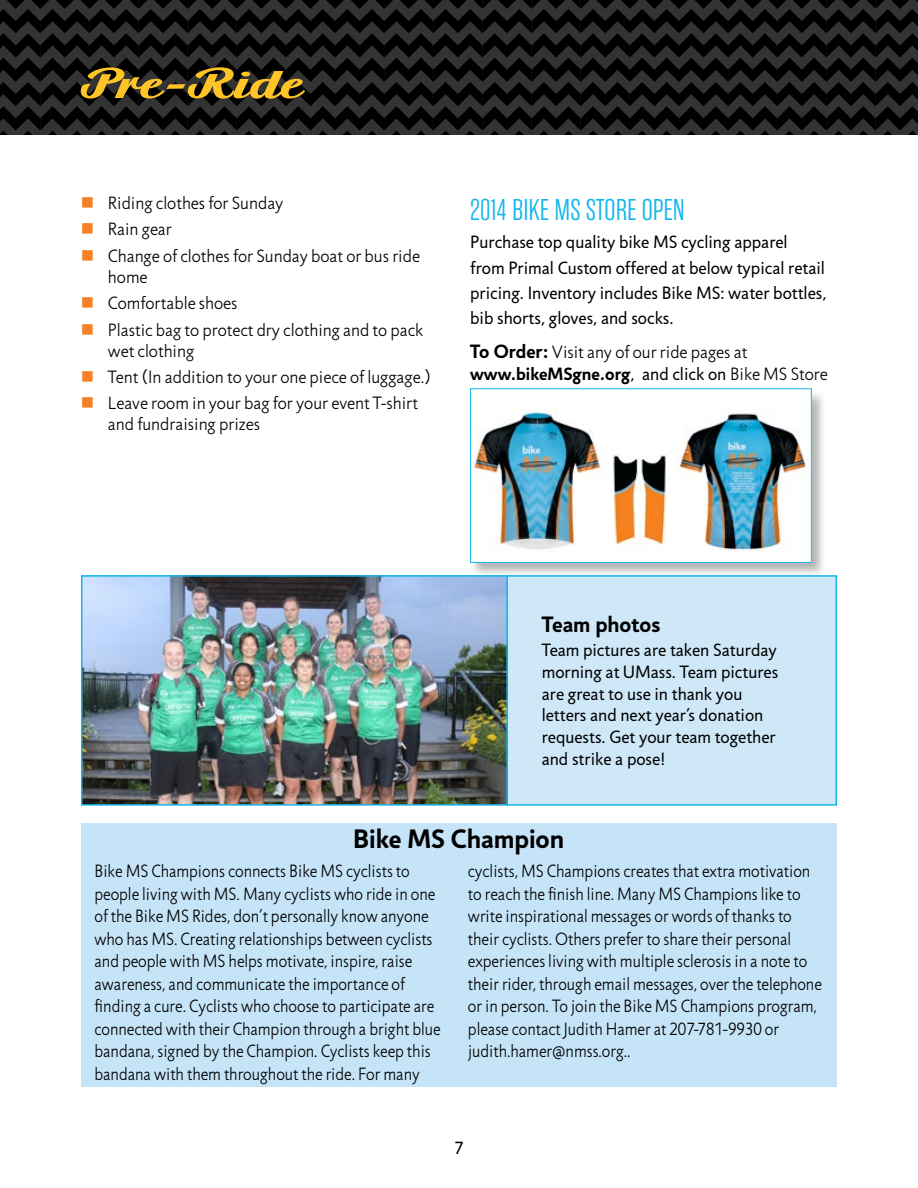
<style>
.page{position:relative;width:918px;height:1188px;background:#fff}
.page>*{position:absolute;margin:0;border:0;box-sizing:border-box;transform-origin:0 0}
.t1{font:52.5px "Zierfische";letter-spacing:.04em;color:#ffc425;scale:1.25 1}
.t2{font:300 30px "Rama Gothic E";color:#13b6ea}
.t3{font:700 27px "Jigsaw";color:#000}
.t4{font:700 22.5px "Jigsaw";color:#000}
.t5{font:300 18px/22.5px "Jigsaw";color:#000;scale:.94 1}
.t6{font:300 18px/26.4px "Jigsaw";color:#000}
.t7{font:18px/21.8px "Jigsaw";color:#000}
.s1{font-weight:700;font-size:19.5px}
.s2{font-weight:700}
.s3{font-weight:400}
</style>
<div class="page">
<svg style="left:0;top:0;width:918px;height:135px;background:#1a1a1a"></svg>
<div style="left:470px;top:389px;width:356px;height:189px;background:#000;opacity:.29"></div>
<img style="left:472px;top:392px;width:338px;height:169px">
<div style="left:470px;top:388px;width:342px;height:175px;border:1px solid #13b6ea"></div>
<div style="left:81px;top:824px;width:756px;height:263px;background:#c5e4f7"></div>
<div style="left:507px;top:576px;width:329px;height:229px;background:#cee8f8"></div>
<div style="left:507px;top:575px;width:330px;height:231px;border:2px solid #13b6ea"></div>
<img style="left:84px;top:578px;width:421px;height:225px">
<div style="left:81px;top:575px;width:427px;height:231px;border:2px solid #13b6ea"></div>
<h1 class="t1" style="left:81px;top:56px;width:177px">Pre-Ride</h1>
<p class="t6" style="left:108px;top:190px;width:314px">Riding clothes for Sunday<br>Rain gear<br>Change of clothes for Sunday boat or bus ride</p>
<p class="t6" style="left:108px;top:264px;width:317px">home<br>Comfortable shoes<br>Plastic bag to protect dry clothing and to pack</p>
<p class="t6" style="left:108px;top:337px;width:324px">wet clothing<br>Tent (In addition to your one piece of luggage.)<br>Leave room in your bag for your event T-shirt</p>
<p class="t6" style="left:108px;top:411px;width:154px">and fundraising prizes</p>
<h2 class="t2" style="left:470px;top:194px;width:216px">2014 BIKE MS STORE OPEN</h2>
<p class="t7" style="left:470px;top:230px;width:358px;line-height:25.2px">Purchase top quality bike MS cycling apparel from Primal Custom offered at below typical retail pricing. Inventory includes Bike MS: water bottles, bib shorts, gloves, and socks.</p>
<p class="t6" style="left:470px;top:342px;width:359px;line-height:21.8px"><span class="s1">To Order:</span> Visit any of our ride pages at <span class="s2">www.bikeMSgne.org</span><span class="s3">, and click on</span> Bike MS Store</p>
<p class="t4" style="left:542px;top:611px;width:120px">Team photos</p>
<p class="t7" style="left:542px;top:639px;width:238px">Team pictures are taken Saturday morning at UMass. Team pictures are great to use in thank you letters and next year’s donation requests. Get your team together and strike a pose!</p>
<h3 class="t3" style="left:353px;top:823px;width:213px">Bike MS Champion</h3>
<p class="t5" style="left:94px;top:860px;width:370px">Bike MS Champions connects Bike MS cyclists to people living with MS. Many cyclists who ride in one of the Bike MS Rides, don’t personally know anyone who has MS. Creating relationships between cyclists and people with MS helps motivate, inspire, raise awareness, and communicate the importance of finding a cure. Cyclists who choose to participate are connected with their Champion through a bright blue bandana, signed by the Champion. Cyclists keep this bandana with them throughout the ride. For many</p>
<p class="t5" style="left:468px;top:860px;width:378px">cyclists, MS Champions creates that extra motivation to reach the finish line. Many MS Champions like to write inspirational messages or words of thanks to their cyclists. Others prefer to share their personal experiences living with multiple sclerosis in a note to their rider, through email messages, over the telephone or in person. To join the Bike MS Champions program, please contact Judith Hamer at 207-781-9930 or judith.hamer@nmss.org..</p>
<p class="t7" style="left:454px;top:1137px;width:11px">7</p>
</div>
